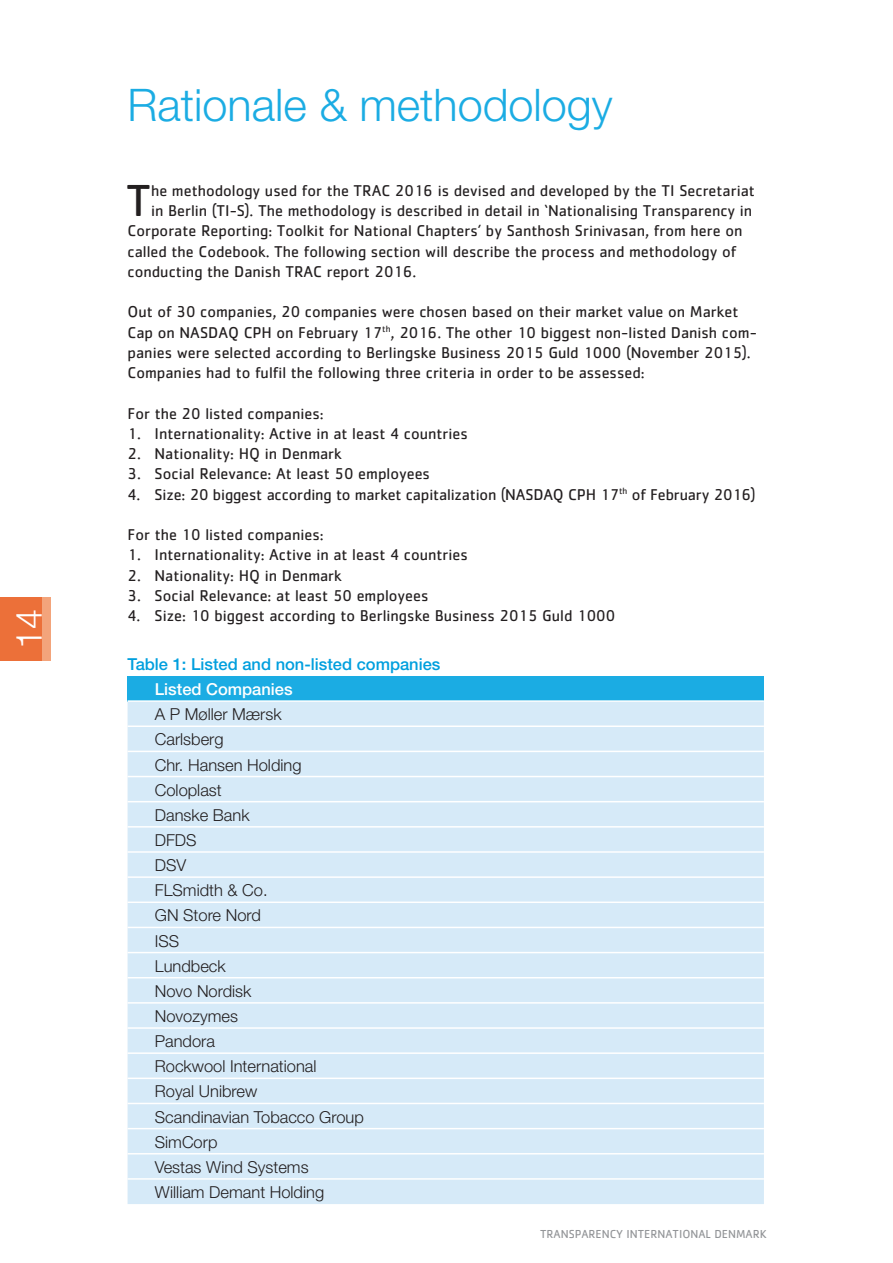
<style>
.page{position:relative;width:893px;height:1263px;background:#fff}
.page>*{position:absolute;margin:0;border:0;box-sizing:border-box;transform-origin:0 0}
.Uncial{font:46.5px "Cachet Std";color:#231f20}
.Rubrik{font:300 45px "Helvetica Neue CE";color:#1bace3}
.t1{font:300 36px "Helvetica Neue";color:#fff}
.Box_brød{font:300 16.5px "Helvetica Neue CE";color:#231f20}
.Diagram-rubrik{font:500 16.5px "Helvetica Neue CE";color:#009fde}
.Box_rubrik{font:500 16.5px "Helvetica Neue CE";color:#fff}
.Brød{font:16.2px/20.2px "Cachet Std";color:#231f20}
.Uncial-2{font:16.2px "Cachet Std";color:#231f20}
.t2{font:12px "Cachet Std";color:#939598}
</style>
<div class="page">
<div style="left:0;top:597px;width:42px;height:64px;background:#ec7039"></div>
<div style="left:42px;top:597px;width:8px;height:64px;background:#f3a47b"></div>
<div style="left:128px;top:676px;width:636px;height:25px;background:#1bace3"></div>
<div style="left:128px;top:702px;width:636px;height:502px;background:#d6eaf8"></div>
<hr style="left:128px;top:700px;width:636px;height:2px;background:#fff">
<hr style="left:128px;top:725px;width:636px;height:2px;background:#fff">
<hr style="left:128px;top:751px;width:636px;height:1px;background:#fff">
<hr style="left:128px;top:776px;width:636px;height:1px;background:#fff">
<hr style="left:128px;top:801px;width:636px;height:1px;background:#fff">
<hr style="left:128px;top:826px;width:636px;height:1px;background:#fff">
<hr style="left:128px;top:851px;width:636px;height:2px;background:#fff">
<hr style="left:128px;top:876px;width:636px;height:2px;background:#fff">
<hr style="left:128px;top:901px;width:636px;height:2px;background:#fff">
<hr style="left:128px;top:927px;width:636px;height:1px;background:#fff">
<hr style="left:128px;top:952px;width:636px;height:1px;background:#fff">
<hr style="left:128px;top:977px;width:636px;height:1px;background:#fff">
<hr style="left:128px;top:1002px;width:636px;height:2px;background:#fff">
<hr style="left:128px;top:1027px;width:636px;height:2px;background:#fff">
<hr style="left:128px;top:1052px;width:636px;height:2px;background:#fff">
<hr style="left:128px;top:1077px;width:636px;height:2px;background:#fff">
<hr style="left:128px;top:1103px;width:636px;height:1px;background:#fff">
<hr style="left:128px;top:1128px;width:636px;height:1px;background:#fff">
<hr style="left:128px;top:1153px;width:636px;height:1px;background:#fff">
<hr style="left:128px;top:1178px;width:636px;height:2px;background:#fff">
<h3 class="t1" style="left:0;top:649px;width:42px;rotate:-90deg">14</h3>
<p class="Rubrik" style="left:128px;top:78px;width:487px">Rationale &amp; methodology</p>
<p class="Uncial" style="left:126px;top:173px;width:26px">T</p>
<p class="Uncial-2" style="left:151px;top:181px;width:605px">he methodology used for the TRAC 2016 is devised and developed by the TI Secretariat</p>
<p class="Uncial-2" style="left:151px;top:201px;width:603px">in Berlin (TI-S). The methodology is described in detail in ‘Nationalising Transparency in</p>
<p class="Uncial-2" style="left:128px;top:221px;width:616px">Corporate Reporting: Toolkit for National Chapters’ by Santhosh Srinivasan, from here on</p>
<p class="Uncial-2" style="left:128px;top:242px;width:610px">called the Codebook. The following section will describe the process and methodology of</p>
<p class="Uncial-2" style="left:128px;top:262px;width:290px">conducting the Danish TRAC report 2016.</p>
<p class="Brød" style="left:128px;top:301px;width:631px">Out of 30 companies, 20 companies were chosen based on their market value on Market Cap on NASDAQ CPH on February 17<sup>th</sup>, 2016. The other 10 biggest non-listed Danish com&shy;panies were selected according to Berlingske Business 2015 Guld 1000 (November 2015).<br>Companies had to fulfil the following three criteria in order to be assessed:</p>
<p class="Brød" style="left:128px;top:403px;width:198px">For the 20 listed companies:</p>
<p class="Brød" style="left:128px;top:423px;width:342px">1. Internationality: Active in at least 4 countries</p>
<p class="Brød" style="left:128px;top:443px;width:216px">2. Nationality: HQ in Denmark</p>
<p class="Brød" style="left:128px;top:463px;width:304px">3. Social Relevance: At least 50 employees</p>
<p class="Brød" style="left:128px;top:484px;width:630px">4. Size: 20 biggest according to market capitalization (NASDAQ CPH 17<sup>th</sup> of February 2016)</p>
<p class="Brød" style="left:128px;top:524px;width:198px">For the 10 listed companies:</p>
<p class="Brød" style="left:128px;top:544px;width:342px">1. Internationality: Active in at least 4 countries</p>
<p class="Brød" style="left:128px;top:565px;width:216px">2. Nationality: HQ in Denmark</p>
<p class="Brød" style="left:128px;top:585px;width:302px">3. Social Relevance: at least 50 employees</p>
<p class="Brød" style="left:128px;top:605px;width:489px">4. Size: 10 biggest according to Berlingske Business 2015 Guld 1000</p>
<p class="Diagram-rubrik" style="left:128px;top:654px;width:314px">Table 1: Listed and non-listed companies</p>
<p class="Box_rubrik" style="left:155px;top:679px;width:139px">Listed Companies</p>
<p class="Box_brød" style="left:155px;top:704px;width:128px">A P Møller Mærsk</p>
<p class="Box_brød" style="left:155px;top:729px;width:70px">Carlsberg</p>
<p class="Box_brød" style="left:155px;top:755px;width:148px">Chr. Hansen Holding</p>
<p class="Box_brød" style="left:155px;top:780px;width:68px">Coloplast</p>
<p class="Box_brød" style="left:155px;top:805px;width:96px">Danske Bank</p>
<p class="Box_brød" style="left:155px;top:830px;width:43px">DFDS</p>
<p class="Box_brød" style="left:155px;top:855px;width:33px">DSV</p>
<p class="Box_brød" style="left:155px;top:880px;width:114px">FLSmidth &amp; Co.</p>
<p class="Box_brød" style="left:155px;top:905px;width:108px">GN Store Nord</p>
<p class="Box_brød" style="left:155px;top:931px;width:26px">ISS</p>
<p class="Box_brød" style="left:155px;top:956px;width:72px">Lundbeck</p>
<p class="Box_brød" style="left:155px;top:981px;width:98px">Novo Nordisk</p>
<p class="Box_brød" style="left:155px;top:1006px;width:85px">Novozymes</p>
<p class="Box_brød" style="left:155px;top:1031px;width:62px">Pandora</p>
<p class="Box_brød" style="left:155px;top:1056px;width:163px">Rockwool International</p>
<p class="Box_brød" style="left:155px;top:1081px;width:104px">Royal Unibrew</p>
<p class="Box_brød" style="left:155px;top:1107px;width:211px">Scandinavian Tobacco Group</p>
<p class="Box_brød" style="left:155px;top:1132px;width:64px">SimCorp</p>
<p class="Box_brød" style="left:155px;top:1157px;width:155px">Vestas Wind Systems</p>
<p class="Box_brød" style="left:155px;top:1182px;width:171px">William Demant Holding</p>
<p class="t2" style="left:540px;top:1227px;width:228px">TRANSPARENCY INTERNATIONAL DENMARK</p>
</div>
